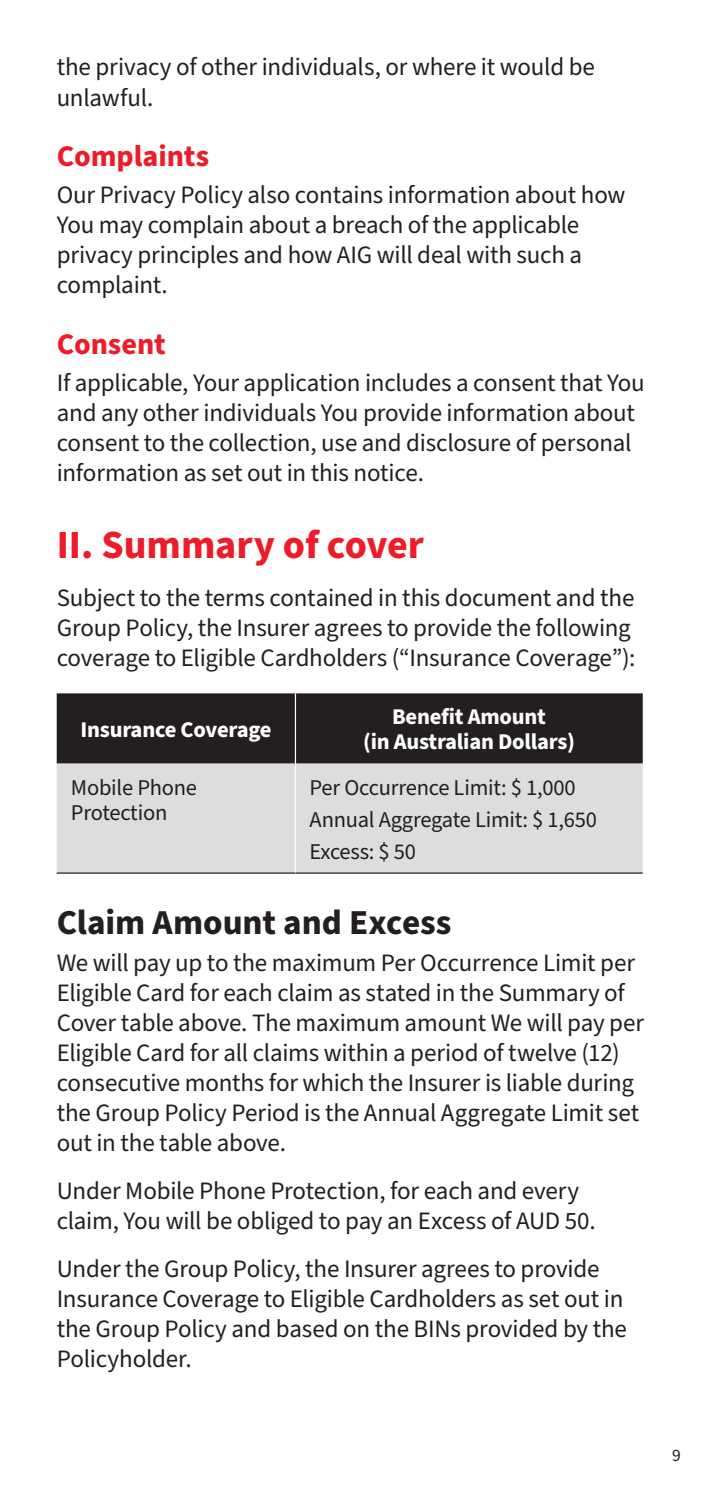
<style>
.page{position:relative;width:702px;height:1489px;background:#fff}
.page>*{position:absolute;margin:0;border:0;box-sizing:border-box;transform-origin:0 0}
.t1{font:700 40px "Source Sans Pro";color:#ee1c28}
.t2{font:700 35px "Source Sans Pro";color:#231f20}
.t3{font:700 30px "Source Sans Pro";color:#ee1c28}
.t4{font:25px/30px "Source Sans Pro";letter-spacing:-.01em;color:#231f20}
.t5{font:22.5px/32px "Source Sans Pro";letter-spacing:-.01em;color:#231f20}
.t6{font:700 22.5px/25px "Source Sans Pro";letter-spacing:-.01em;color:#fff;text-align:center}
.t7{font:17.5px "Source Sans Pro";color:#231f20}
</style>
<div class="page">
<div style="left:57px;top:693px;width:585px;height:70px;background:#231f20"></div>
<div style="left:57px;top:763px;width:585px;height:109px;background:#dcdddf"></div>
<hr style="left:57px;top:872px;width:238px;height:1px;background:#231f20">
<hr style="left:295px;top:872px;width:347px;height:1px;background:#231f20">
<hr style="left:295px;top:693px;width:1px;height:70px;background:#fff">
<hr style="left:295px;top:763px;width:1px;height:109px;background:#fff">
<p class="t4" style="left:57px;top:53px;width:539px">the privacy of other individuals, or where it would be unlawful.</p>
<p class="t3" style="left:57px;top:136px;width:154px">Complaints</p>
<p class="t4" style="left:57px;top:181px;width:570px">Our Privacy Policy also contains information about how You may complain about a breach of the applicable privacy principles and how AIG will deal with such a complaint.</p>
<p class="t3" style="left:57px;top:324px;width:111px">Consent</p>
<p class="t4" style="left:57px;top:369px;width:589px">If applicable, Your application includes a consent that You and any other individuals You provide information about consent to the collection, use and disclosure of personal information as set out in this notice.</p>
<h1 class="t1" style="left:57px;top:517px;width:369px">II. Summary of cover</h1>
<p class="t4" style="left:57px;top:583px;width:580px">Subject to the terms contained in this document and the<br>Group Policy, the Insurer agrees to provide the following coverage to Eligible Cardholders (“Insurance Coverage”):</p>
<p class="t6" style="left:81px;top:717px;width:192px">Insurance Coverage</p>
<p class="t6" style="left:363px;top:705px;width:213px">Benefit Amount<br>(in Australian Dollars)</p>
<p class="t5" style="left:71px;top:775px;width:128px;line-height:25px">Mobile Phone<br>Protection</p>
<p class="t5" style="left:309px;top:772px;width:289px">Per Occurrence Limit: $ 1,000<br>Annual Aggregate Limit: $ 1,650<br>Excess: $ 50</p>
<h2 class="t2" style="left:57px;top:898px;width:396px">Claim Amount and Excess</h2>
<p class="t4" style="left:57px;top:948px;width:589px">We will pay up to the maximum Per Occurrence Limit per Eligible Card for each claim as stated in the Summary of Cover table above. The maximum amount We will pay per Eligible Card for all claims within a period of twelve (12) consecutive months for which the Insurer is liable during the Group Policy Period is the Annual Aggregate Limit set out in the table above.</p>
<p class="t4" style="left:57px;top:1176px;width:540px">Under Mobile Phone Protection, for each and every claim, You will be obliged to pay an Excess of AUD 50.</p>
<p class="t4" style="left:57px;top:1254px;width:571px">Under the Group Policy, the Insurer agrees to provide Insurance Coverage to Eligible Cardholders as set out in the Group Policy and based on the BINs provided by the Policyholder.</p>
<p class="t7" style="left:672px;top:1442px;width:10px">9</p>
</div>
